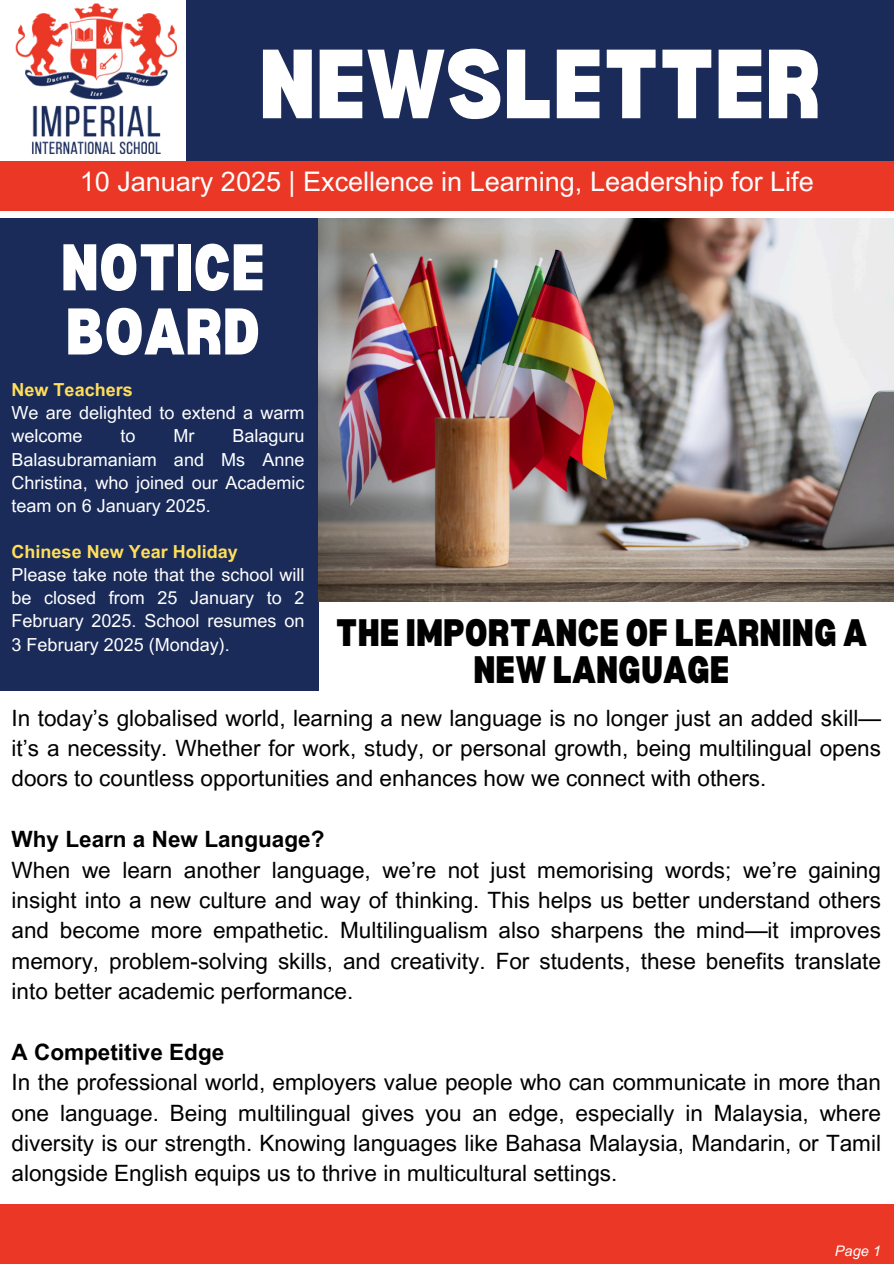
<style>
.page{position:relative;width:894px;height:1264px;background:#fff}
.page>*{position:absolute;margin:0;border:0;box-sizing:border-box;transform-origin:0 0}
.t1{font:900 semi-condensed 96px "Bernoru";color:#fff}
.t2{font:900 semi-condensed 64.5px/64.2px "Bernoru";color:#fff}
.t3{font:900 semi-condensed 37.5px/37.2px "Bernoru";color:#000;text-align:center}
.t4{font:27px "Arial MT Pro";color:#fff}
.t5{font:22.5px/30.3px "Arial MT Pro";color:#000}
.t6{font:18px/23.2px "Arial MT Pro";color:#fff}
.t7{font:italic 14.55px "Arial MT Pro";color:#fff}
.s1{font-weight:700;color:#ffde59}
.s2{font-weight:700}
</style>
<div class="page">
<div style="left:186px;top:0;width:707px;height:163px;background:#1a2b5a"></div>
<div style="left:0;top:161px;width:893px;height:50px;background:#eb3725"></div>
<div style="left:0;top:1204px;width:893px;height:59px;background:#eb3725"></div>
<img style="left:16px;top:4px;width:161px;height:149px">
<div style="left:0;top:219px;width:318px;height:472px;background:#1a2b5a"></div>
<img style="left:318px;top:219px;width:575px;height:382px">
<h1 class="t1" style="left:259px;top:29px;width:563px">NEWSLETTER</h1>
<p class="t4" style="left:80px;top:171px;width:735px">10 January 2025 | Excellence in Learning, Leadership for Life</p>
<h6 class="t2" style="left:61px;top:233px;width:205px">NOTICE<br>BOARD</h6>
<h5 class="t6" style="left:12px;top:380px;width:294px"><span class="s1">New Teachers<br></span>We are delighted to extend a warm welcome</h5>
<h5 class="t6" style="left:12px;top:426px;width:294px;text-align:justify;text-indent:221px">Balaguru Balasubramaniam and Ms Anne Christina, who joined our Academic team on 6 January 2025.</h5>
<h5 class="t6" style="left:12px;top:542px;width:294px"><span class="s1">Chinese New Year Holiday<br></span>Please take note that the school will be closed from 25 January to 2<br>February 2025. School resumes on<br>3 February 2025 (Monday).</h5>
<h5 class="t6" style="left:121px;top:426px;width:17px">to</h5>
<h5 class="t6" style="left:173px;top:426px;width:22px">Mr</h5>
<h4 class="t3" style="left:336px;top:612px;width:532px">THE IMPORTANCE OF LEARNING A<br>NEW LANGUAGE</h4>
<h6 class="t5" style="left:12px;top:705px;width:870px;text-align:justify">In today’s globalised world, learning a new language is no longer just an added skill— it’s a necessity. Whether for work, study, or personal growth, being multilingual opens doors to countless opportunities and enhances how we connect with others.</h6>
<p class="t5" style="left:12px;top:826px;width:870px"><span class="s2">Why Learn a New Language?<br></span>When we learn another language, we’re not just memorising words; we’re gaining insight into a new culture and way of thinking. This helps us better understand others and become more empathetic. Multilingualism also sharpens the mind—it improves memory, problem-solving skills, and creativity. For students, these benefits translate into better academic performance.</p>
<h3 class="t5" style="left:12px;top:1039px;width:870px"><span class="s2">A Competitive Edge<br></span>In the professional world, employers value people who can communicate in more than one language. Being multilingual gives you an edge, especially in Malaysia, where diversity is our strength. Knowing languages like Bahasa Malaysia, Mandarin, or Tamil alongside English equips us to thrive in multicultural settings.</h3>
<h2 class="t7" style="left:834px;top:1244px;width:48px">Page 1</h2>
</div>
